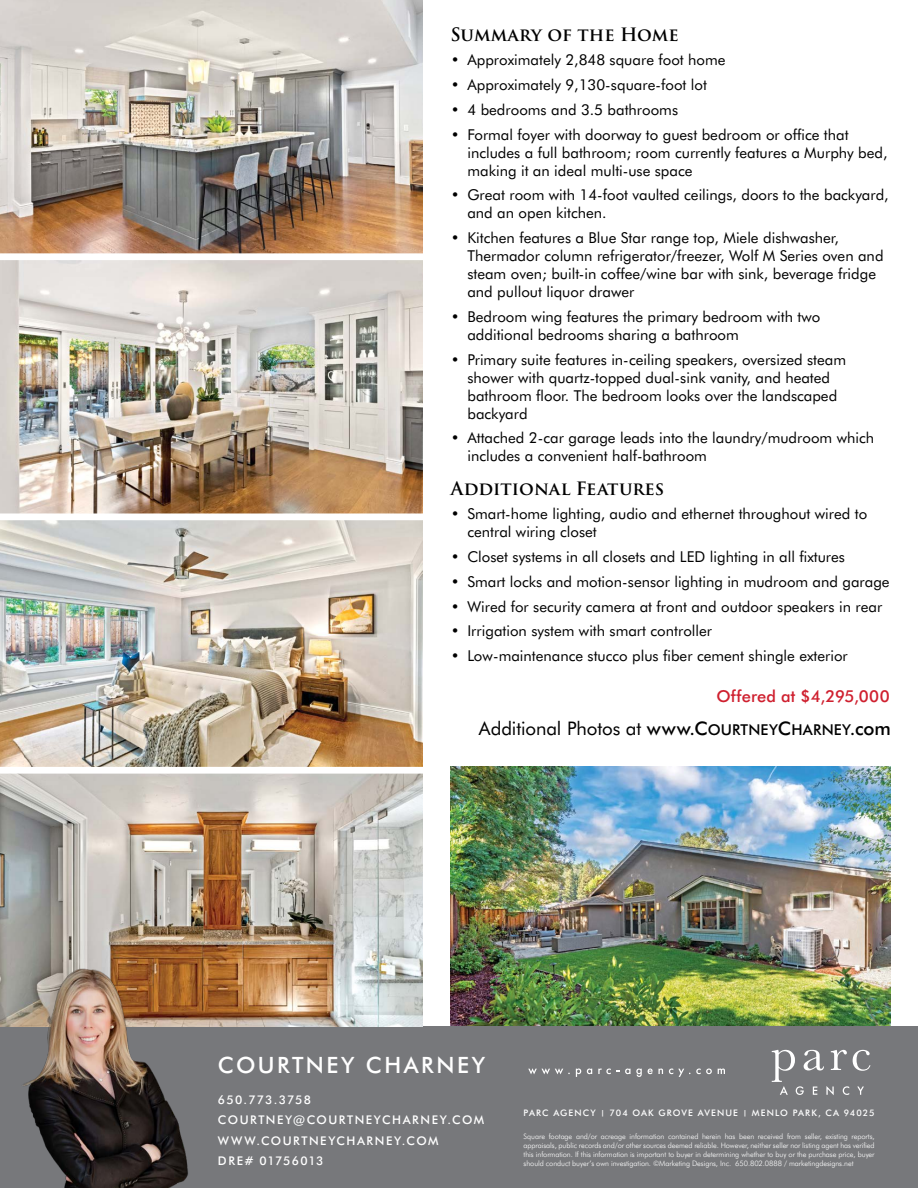
<style>
.page{position:relative;width:918px;height:1188px;background:#fff}
.page>*{position:absolute;margin:0;border:0;box-sizing:border-box;transform-origin:0 0}
.t1{font:500 22.5px "Futura BT";letter-spacing:.11em;color:#fff}
.t2{font:18.75px "Futura BT";letter-spacing:-.005em;color:#000}
.t3{font:600 18px "Trajan Pro 3";letter-spacing:-.005em;color:#000}
.t4{font:500 16.5px "Futura BT";letter-spacing:.005em;color:#cf202f}
.t5{font:15px/18px "Futura BT";color:#000}
.t6{font:500 12px/20.2px "Futura BT";letter-spacing:.12em;color:#fff}
.t7{font:500 9px "Futura BT";letter-spacing:.125em;color:#fff}
.t8{font:300 7.5px/9px "Futura BT";letter-spacing:-.01em;color:#fff;text-align:justify}
.s1{font-weight:500}
.s2{font-family:"Futura BT Medium SC800"}
.s3{font-family:"Futura BT Medium SC800";font-size:15px}
</style>
<div class="page">
<img style="left:451px;top:767px;width:440px;height:260px">
<div style="left:0;top:1027px;width:918px;height:161px;background:#77787b"></div>
<img style="left:0;top:0;width:423px;height:1027px">
<div style="left:0;top:253px;width:433px;height:7px;background:#fff"></div>
<div style="left:0;top:513px;width:433px;height:7px;background:#fff"></div>
<div style="left:0;top:767px;width:433px;height:7px;background:#fff"></div>
<img style="left:0;top:963px;width:200px;height:225px">
<svg style="left:772px;top:1050px;width:98px;height:45px"></svg>
<svg style="left:528px;top:1068px;width:42px;height:6px"></svg>
<svg style="left:576px;top:1069px;width:5px;height:8px"></svg>
<svg style="left:587px;top:1069px;width:5px;height:5px"></svg>
<svg style="left:598px;top:1069px;width:21px;height:5px"></svg>
<svg style="left:625px;top:1069px;width:17px;height:8px"></svg>
<svg style="left:648px;top:1069px;width:15px;height:5px"></svg>
<svg style="left:669px;top:1069px;width:21px;height:8px"></svg>
<svg style="left:696px;top:1069px;width:16px;height:5px"></svg>
<svg style="left:718px;top:1069px;width:7px;height:5px"></svg>
<p class="t3" style="left:451px;top:21px;width:229px">Summary of the Home</p>
<p class="t5" style="left:451px;top:51px;width:276px">• Approximately 2,848 square foot home</p>
<p class="t5" style="left:451px;top:76px;width:257px">• Approximately 9,130-square-foot lot</p>
<p class="t5" style="left:451px;top:100px;width:229px">• 4 bedrooms and 3.5 bathrooms</p>
<p class="t5" style="left:467px;top:125px;width:422px;text-indent:-16px">• Formal foyer with doorway to guest bedroom or office that includes a full bathroom; room currently features a Murphy bed, making it an ideal multi-use space</p>
<p class="t5" style="left:467px;top:186px;width:423px;text-indent:-16px">• Great room with 14-foot vaulted ceilings, doors to the backyard, and an open kitchen.</p>
<p class="t5" style="left:467px;top:229px;width:418px;text-indent:-16px">• Kitchen features a Blue Star range top, Miele dishwasher, Thermador column refrigerator/freezer, Wolf M Series oven and steam oven; built-in coffee/wine bar with sink, beverage fridge and pullout liquor drawer</p>
<p class="t5" style="left:467px;top:307px;width:354px;text-indent:-16px">• Bedroom wing features the primary bedroom with two additional bedrooms sharing a bathroom</p>
<p class="t5" style="left:467px;top:350px;width:380px;text-indent:-16px">• Primary suite features in-ceiling speakers, oversized steam shower with quartz-topped dual-sink vanity, and heated bathroom floor. The bedroom looks over the landscaped backyard</p>
<p class="t5" style="left:467px;top:429px;width:408px;text-indent:-16px">• Attached 2-car garage leads into the laundry/mudroom which includes a convenient half-bathroom</p>
<p class="t3" style="left:451px;top:475px;width:214px">Additional Features</p>
<p class="t5" style="left:467px;top:505px;width:401px;text-indent:-16px">• Smart-home lighting, audio and ethernet throughout wired to central wiring closet</p>
<p class="t5" style="left:451px;top:548px;width:396px">• Closet systems in all closets and LED lighting in all fixtures</p>
<p class="t5" style="left:451px;top:572px;width:440px">• Smart locks and motion-sensor lighting in mudroom and garage</p>
<p class="t5" style="left:451px;top:597px;width:433px">• Wired for security camera at front and outdoor speakers in rear</p>
<p class="t5" style="left:451px;top:622px;width:263px">• Irrigation system with smart controller</p>
<p class="t5" style="left:451px;top:647px;width:398px">• Low-maintenance stucco plus fiber cement shingle exterior</p>
<p class="t4" style="left:716px;top:686px;width:175px">Offered at $4,295,000</p>
<p class="t2" style="left:479px;top:717px;width:414px">Additional Photos at <span class="s1">www.</span><span class="s2">C</span><span class="s3">OURTNEY</span><span class="s2">C</span><span class="s3">HARNEY</span><span class="s1">.com</span></p>
<h1 class="t1" style="left:218px;top:1051px;width:269px">COURTNEY CHARNEY</h1>
<p class="t6" style="left:218px;top:1090px;width:268px">650.773.3758<br>COURTNEY@COURTNEYCHARNEY.COM<br>WWW.COURTNEYCHARNEY.COM<br>DRE# 01756013</p>
<p class="t7" style="left:524px;top:1107px;width:353px">PARC AGENCY <sup>|</sup> 704 OAK GROVE AVENUE <sup>|</sup> MENLO PARK, CA 94025</p>
<p class="t8" style="left:524px;top:1132px;width:353px">Square footage and/or acreage information contained herein has been received from seller, existing reports, appraisals, public records and/or other sources deemed reliable. However, neither seller nor listing agent has verified this information. If this information is important to buyer in determining whether to buy or the purchase price, buyer should conduct buyer’s own investigation. ©Marketing Designs, Inc. 650.802.0888 / marketingdesigns.net</p>
</div>
